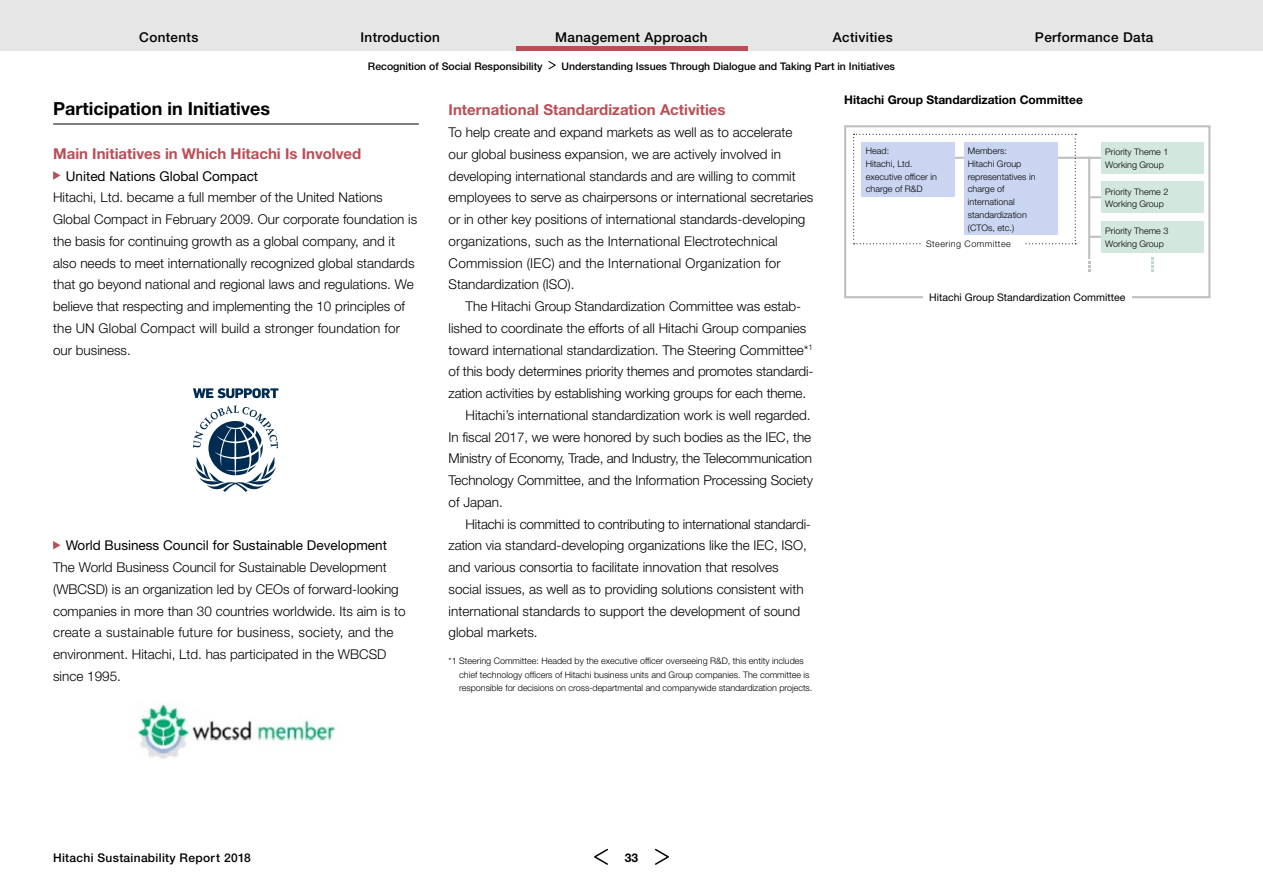
<style>
.page{position:relative;width:1263px;height:893px;background:#fff}
.page>*{position:absolute;margin:0;border:0;box-sizing:border-box;transform-origin:0 0}
.t1{font:700 18px "Helvetica Neue LT Std";color:#000}
.t2{font:700 15px "Helvetica Neue LT Std";color:#ba4e56}
.t3{font:300 13.5px/21.8px "Helvetica Neue LT Std";color:#000}
.t4{font:13.5px "Helvetica Neue LT Std";color:#000}
.t5{font:500 13.5px "Helvetica Neue LT Std";letter-spacing:.025em;color:#000}
.t6{font:700 12px "Helvetica Neue LT Std";color:#000}
.t7{font:500 12px "Helvetica Neue LT Std";letter-spacing:.025em;color:#000}
.t8{font:500 10.5px "Helvetica Neue LT Std";color:#000}
.t9{font:10.5px "Helvetica Neue LT Std";color:#000}
.t10{font:300 9px/12.8px "Helvetica Neue LT Std";color:#000}
.t11{font:300 9px "Helvetica Neue LT Std";letter-spacing:.05em;color:#000}
</style>
<div class="page">
<hr style="left:53px;top:124px;width:366px;height:1px;background:#000">
<svg style="left:53px;top:171px;width:8px;height:9px"></svg>
<svg style="left:53px;top:541px;width:8px;height:8px"></svg>
<svg style="left:193px;top:406px;width:85px;height:86px"></svg>
<svg style="left:193px;top:388px;width:85px;height:10px"></svg>
<img style="left:136px;top:704px;width:200px;height:55px">
<hr style="left:918px;top:157px;width:172px;height:2px;background:#bfc0c0">
<svg style="left:1087px;top:156px;width:16px;height:116px"></svg>
<svg style="left:1151px;top:257px;width:2px;height:15px"></svg>
<svg style="left:853px;top:134px;width:223px;height:110px"></svg>
<div style="left:844px;top:125px;width:366px;height:173px;border:2px solid #bfc0c0"></div>
<div style="left:922px;top:237px;width:102px;height:13px;background:#fff"></div>
<div style="left:923px;top:281px;width:208px;height:30px;background:#fff"></div>
<div style="left:1101px;top:142px;width:102px;height:31px;background:#d2e7dd"></div>
<div style="left:1101px;top:182px;width:102px;height:31px;background:#d2e7dd"></div>
<div style="left:1101px;top:221px;width:102px;height:31px;background:#d2e7dd"></div>
<div style="left:862px;top:142px;width:93px;height:54px;background:#cad5f1"></div>
<div style="left:964px;top:142px;width:93px;height:93px;background:#cad5f1"></div>
<div style="left:0;top:0;width:1263px;height:51px;background:#e6e6e6"></div>
<svg style="left:655px;top:848px;width:14px;height:17px"></svg>
<svg style="left:594px;top:848px;width:14px;height:17px"></svg>
<hr style="left:516px;top:47px;width:231px;height:4px;background:#ba4e56">
<svg style="left:548px;top:61px;width:8px;height:9px"></svg>
<p class="t5" style="left:139px;top:29px;width:61px">Contents</p>
<p class="t5" style="left:360px;top:29px;width:81px">Introduction</p>
<p class="t5" style="left:555px;top:29px;width:154px">Management Approach</p>
<p class="t5" style="left:833px;top:29px;width:61px">Activities</p>
<p class="t5" style="left:1035px;top:29px;width:120px">Performance Data</p>
<p class="t8" style="left:368px;top:60px;width:176px">Recognition of Social Responsibility</p>
<p class="t8" style="left:561px;top:60px;width:335px">Understanding Issues Through Dialogue and Taking Part in Initiatives</p>
<h1 class="t1" style="left:53px;top:98px;width:218px">Participation in Initiatives</h1>
<p class="t2" style="left:53px;top:144px;width:310px">Main Initiatives in Which Hitachi Is Involved</p>
<p class="t4" style="left:66px;top:168px;width:194px">United Nations Global Compact</p>
<p class="t3" style="left:53px;top:186px;width:366px">Hitachi, Ltd. became a full member of the United Nations Global Compact in February 2009. Our corporate foundation is the basis for continuing growth as a global company, and it also needs to meet internationally recognized global standards that go beyond national and regional laws and regulations. We believe that respecting and implementing the 10 principles of the UN Global Compact will build a stronger foundation for our business.</p>
<p class="t4" style="left:66px;top:537px;width:323px">World Business Council for Sustainable Development</p>
<p class="t3" style="left:53px;top:556px;width:354px">The World Business Council for Sustainable Development (WBCSD) is an organization led by CEOs of forward-looking companies in more than 30 countries worldwide. Its aim is to create a sustainable future for business, society, and the environment. Hitachi, Ltd. has participated in the WBCSD since 1995.</p>
<p class="t2" style="left:449px;top:101px;width:278px">International Standardization Activities</p>
<p class="t3" style="left:449px;top:121px;width:366px">To help create and expand markets as well as to accelerate our global business expansion, we are actively involved in developing international standards and are willing to commit employees to serve as chairpersons or international secretaries or in other key positions of international standards-developing organizations, such as the International Electrotechnical Commission (IEC) and the International Organization for Standardization (ISO).</p>
<p class="t3" style="left:466px;top:295px;width:337px">The Hitachi Group Standardization Committee was estab-</p>
<p class="t3" style="left:449px;top:317px;width:359px">lished to coordinate the efforts of all Hitachi Group companies</p>
<p class="t3" style="left:449px;top:339px;width:366px">toward international standardization. The Steering Committee*<sup>1</sup></p>
<p class="t3" style="left:449px;top:360px;width:365px">of this body determines priority themes and promotes standardi-</p>
<p class="t3" style="left:449px;top:382px;width:359px">zation activities by establishing working groups for each theme.</p>
<p class="t3" style="left:466px;top:404px;width:346px">Hitachi’s international standardization work is well regarded.</p>
<p class="t3" style="left:449px;top:426px;width:364px">In fiscal 2017, we were honored by such bodies as the IEC, the</p>
<p class="t3" style="left:449px;top:447px;width:365px">Ministry of Economy, Trade, and Industry, the Telecommunication</p>
<p class="t3" style="left:449px;top:469px;width:366px">Technology Committee, and the Information Processing Society</p>
<p class="t3" style="left:449px;top:491px;width:56px">of Japan.</p>
<p class="t3" style="left:466px;top:513px;width:345px">Hitachi is committed to contributing to international standardi-</p>
<p class="t3" style="left:449px;top:534px;width:360px">zation via standard-developing organizations like the IEC, ISO,</p>
<p class="t3" style="left:449px;top:556px;width:332px">and various consortia to facilitate innovation that resolves</p>
<p class="t3" style="left:449px;top:578px;width:357px">social issues, as well as to providing solutions consistent with</p>
<p class="t3" style="left:449px;top:600px;width:353px">international standards to support the development of sound</p>
<p class="t3" style="left:449px;top:621px;width:91px">global markets.</p>
<p class="t10" style="left:459px;top:654px;width:355px;line-height:13.5px;text-indent:-11px">*1 Steering Committee: Headed by the executive officer overseeing R&amp;D, this entity includes chief technology officers of Hitachi business units and Group companies. The committee is responsible for decisions on cross-departmental and companywide standardization projects.</p>
<p class="t6" style="left:844px;top:92px;width:240px">Hitachi Group Standardization Committee</p>
<p class="t10" style="left:866px;top:144px;width:73px">Head:<br>Hitachi, Ltd. executive officer in charge of R&amp;D</p>
<p class="t10" style="left:968px;top:144px;width:69px">Members:<br>Hitachi Group representatives in charge of international standardization (CTOs, etc.)</p>
<p class="t11" style="left:926px;top:239px;width:86px">Steering Committee</p>
<p class="t10" style="left:1105px;top:145px;width:65px">Priority Theme 1<br>Working Group</p>
<p class="t10" style="left:1105px;top:185px;width:65px">Priority Theme 2<br>Working Group</p>
<p class="t10" style="left:1105px;top:224px;width:65px">Priority Theme 3<br>Working Group</p>
<p class="t9" style="left:929px;top:291px;width:198px">Hitachi Group Standardization Committee</p>
<p class="t7" style="left:53px;top:850px;width:199px">Hitachi Sustainability Report 2018</p>
<p class="t6" style="left:625px;top:850px;width:15px">33</p>
</div>
